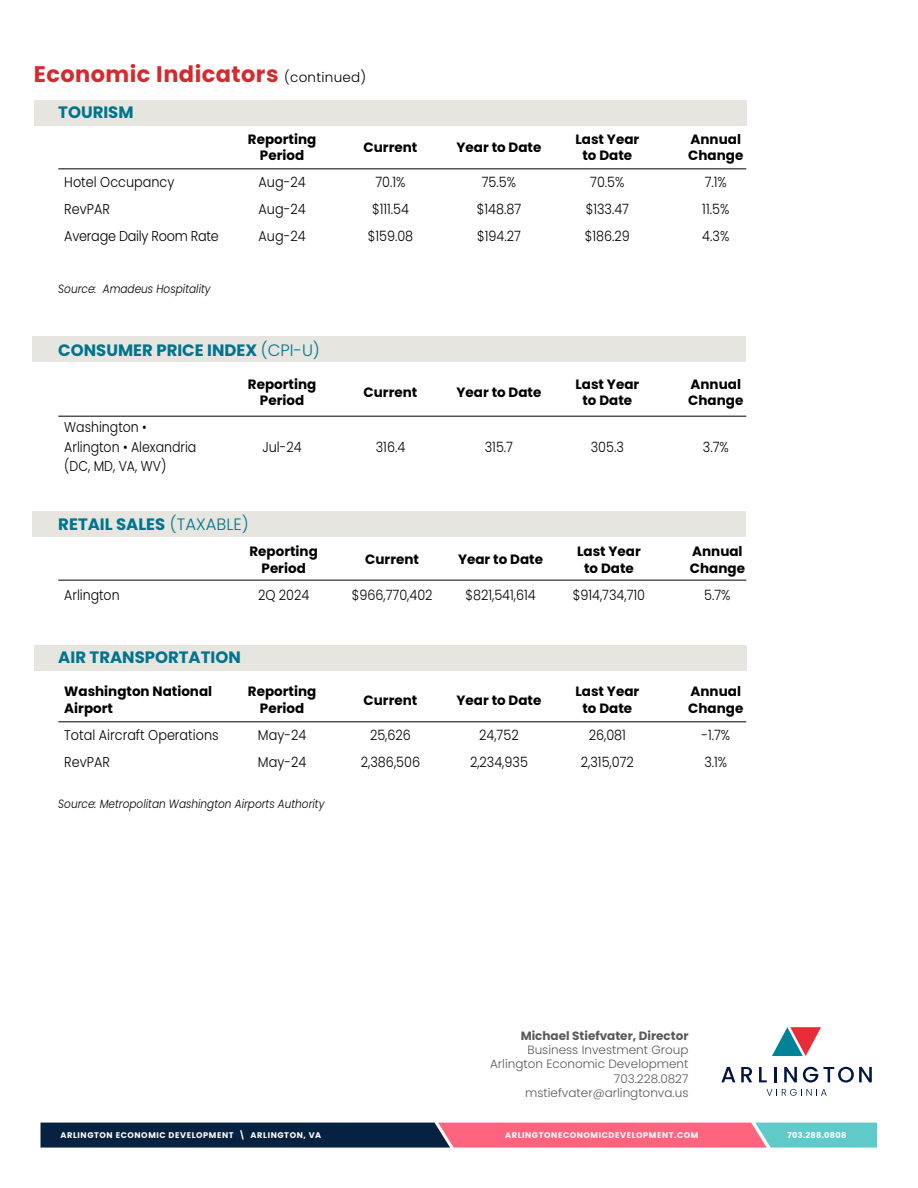
<style>
.page{position:relative;width:918px;height:1188px;background:#fff}
.page>*{position:absolute;margin:0;border:0;box-sizing:border-box;transform-origin:0 0}
.t1{font:700 22.5px "Poppins";letter-spacing:.02em;color:#d52a2f}
.t2{font:700 16.5px "Poppins";color:#00748d}
.t3{font:300 14.25px "Poppins";color:#000;scale:.9 1}
.t4{font:300 14.25px/19.5px "Poppins";color:#000;scale:.88 1}
.t5{font:300 14.25px "Poppins";letter-spacing:-.02em;color:#000;scale:.9 1}
.t6{font:700 13.5px/16.5px "Poppins";color:#000;text-align:center}
.t7{font:300 12px/14.4px "Poppins";color:#58595b;text-align:right}
.t8{font:italic 300 12px "Poppins";color:#000;scale:.88 1}
.t9{font:700 12px "Poppins";color:#58595b}
.t10{font:700 8.25px "Poppins";letter-spacing:.07em;color:#fff}
.t11{font:700 8.25px "Poppins";letter-spacing:.03em;color:#fff}
.s1{font-weight:300;font-size:13.5px;color:#000}
.s2{font-weight:300}
</style>
<div class="page">
<svg style="left:40px;top:1123px;width:837px;height:25px;background:#74566e"></svg>
<svg style="left:767px;top:1089px;width:60px;height:7px"></svg>
<svg style="left:721px;top:1067px;width:14px;height:15px"></svg>
<svg style="left:741px;top:1067px;width:11px;height:15px"></svg>
<svg style="left:759px;top:1067px;width:8px;height:15px"></svg>
<svg style="left:774px;top:1067px;width:2px;height:15px"></svg>
<svg style="left:784px;top:1067px;width:13px;height:15px"></svg>
<svg style="left:803px;top:1067px;width:69px;height:16px"></svg>
<svg style="left:772px;top:1027px;width:49px;height:29px"></svg>
<div style="left:34px;top:100px;width:712px;height:26px;background:#e6e5df"></div>
<div style="left:32px;top:336px;width:714px;height:26px;background:#e6e5df"></div>
<div style="left:32px;top:511px;width:714px;height:26px;background:#e6e5df"></div>
<div style="left:34px;top:645px;width:712px;height:26px;background:#e6e5df"></div>
<hr style="left:58px;top:168px;width:688px;height:1px;background:#000">
<hr style="left:58px;top:416px;width:688px;height:1px;background:#000">
<hr style="left:58px;top:580px;width:688px;height:1px;background:#000">
<hr style="left:58px;top:721px;width:688px;height:1px;background:#000">
<h1 class="t1" style="left:34px;top:61px;width:334px">Economic Indicators <span class="s1">(continued)</span></h1>
<p class="t2" style="left:58px;top:102px;width:77px">TOURISM</p>
<p class="t6" style="left:248px;top:131px;width:70px">Reporting<br>Period</p>
<p class="t6" style="left:364px;top:139px;width:55px">Current</p>
<p class="t6" style="left:457px;top:139px;width:86px">Year to Date</p>
<p class="t6" style="left:575px;top:131px;width:65px">Last Year to Date</p>
<p class="t6" style="left:688px;top:131px;width:57px;text-align:left">Annual<br>Change</p>
<p class="t3" style="left:64px;top:174px;width:124px">Hotel Occupancy</p>
<p class="t3" style="left:259px;top:174px;width:54px">Aug-24</p>
<p class="t3" style="left:375px;top:174px;width:35px">70.1%</p>
<p class="t3" style="left:482px;top:174px;width:40px">75.5%</p>
<p class="t3" style="left:590px;top:174px;width:40px">70.5%</p>
<p class="t3" style="left:705px;top:174px;width:26px">7.1%</p>
<p class="t3" style="left:64px;top:201px;width:52px">RevPAR</p>
<p class="t3" style="left:259px;top:201px;width:54px">Aug-24</p>
<p class="t3" style="left:372px;top:201px;width:43px">$111.54</p>
<p class="t3" style="left:477px;top:201px;width:51px">$148.87</p>
<p class="t3" style="left:586px;top:201px;width:50px">$133.47</p>
<p class="t3" style="left:702px;top:201px;width:32px">11.5%</p>
<p class="t5" style="left:64px;top:228px;width:173px">Average Daily Room Rate</p>
<p class="t3" style="left:259px;top:228px;width:54px">Aug-24</p>
<p class="t3" style="left:368px;top:228px;width:52px">$159.08</p>
<p class="t3" style="left:477px;top:228px;width:50px">$194.27</p>
<p class="t3" style="left:585px;top:228px;width:52px">$186.29</p>
<p class="t3" style="left:702px;top:228px;width:32px">4.3%</p>
<p class="t8" style="left:58px;top:282px;width:175px">Source: Amadeus Hospitality</p>
<p class="t2" style="left:58px;top:341px;width:263px">CONSUMER PRICE INDEX <span class="s2">(CPI-U)</span></p>
<p class="t6" style="left:248px;top:376px;width:70px">Reporting<br>Period</p>
<p class="t6" style="left:364px;top:384px;width:55px">Current</p>
<p class="t6" style="left:457px;top:384px;width:86px">Year to Date</p>
<p class="t6" style="left:575px;top:376px;width:65px">Last Year to Date</p>
<p class="t6" style="left:688px;top:376px;width:57px;text-align:left">Annual<br>Change</p>
<p class="t4" style="left:64px;top:418px;width:152px">Washington •<br>Arlington • Alexandria (DC, MD, VA, WV)</p>
<p class="t3" style="left:262px;top:439px;width:45px">Jul-24</p>
<p class="t3" style="left:376px;top:439px;width:34px">316.4</p>
<p class="t3" style="left:485px;top:439px;width:33px">315.7</p>
<p class="t3" style="left:591px;top:439px;width:38px">305.3</p>
<p class="t3" style="left:703px;top:439px;width:30px">3.7%</p>
<p class="t2" style="left:58px;top:515px;width:192px">RETAIL SALES <span class="s2">(TAXABLE)</span></p>
<p class="t6" style="left:250px;top:543px;width:70px">Reporting<br>Period</p>
<p class="t6" style="left:365px;top:551px;width:55px">Current</p>
<p class="t6" style="left:458px;top:551px;width:86px">Year to Date</p>
<p class="t6" style="left:577px;top:543px;width:65px">Last Year to Date</p>
<p class="t6" style="left:690px;top:543px;width:57px;text-align:left">Annual<br>Change</p>
<p class="t4" style="left:64px;top:585px;width:64px">Arlington</p>
<p class="t3" style="left:258px;top:586px;width:59px">2Q 2024</p>
<p class="t3" style="left:352px;top:586px;width:91px">$966,770,402</p>
<p class="t3" style="left:465px;top:586px;width:80px">$821,541,614</p>
<p class="t3" style="left:573px;top:586px;width:82px">$914,734,710</p>
<p class="t3" style="left:704px;top:586px;width:31px">5.7%</p>
<p class="t2" style="left:58px;top:648px;width:184px">AIR TRANSPORTATION</p>
<p class="t6" style="left:64px;top:683px;width:149px;text-align:left">Washington National<br>Airport</p>
<p class="t6" style="left:248px;top:683px;width:70px">Reporting<br>Period</p>
<p class="t6" style="left:364px;top:692px;width:55px">Current</p>
<p class="t6" style="left:457px;top:692px;width:86px">Year to Date</p>
<p class="t6" style="left:575px;top:683px;width:65px">Last Year to Date</p>
<p class="t6" style="left:688px;top:683px;width:57px;text-align:left">Annual<br>Change</p>
<p class="t3" style="left:64px;top:726px;width:173px">Total Aircraft Operations</p>
<p class="t3" style="left:258px;top:726px;width:55px">May-24</p>
<p class="t3" style="left:370px;top:726px;width:47px">25,626</p>
<p class="t3" style="left:479px;top:726px;width:45px">24,752</p>
<p class="t3" style="left:589px;top:726px;width:43px">26,081</p>
<p class="t3" style="left:701px;top:726px;width:34px">-1.7%</p>
<p class="t3" style="left:64px;top:753px;width:52px">RevPAR</p>
<p class="t3" style="left:258px;top:753px;width:55px">May-24</p>
<p class="t3" style="left:361px;top:753px;width:67px">2,386,506</p>
<p class="t3" style="left:470px;top:753px;width:66px">2,234,935</p>
<p class="t3" style="left:581px;top:753px;width:60px">2,315,072</p>
<p class="t3" style="left:704px;top:753px;width:27px">3.1%</p>
<p class="t8" style="left:58px;top:797px;width:304px">Source: Metropolitan Washington Airports Authority</p>
<p class="t9" style="left:521px;top:1029px;width:169px">Michael Stiefvater, Director</p>
<p class="t7" style="left:490px;top:1043px;width:200px">Business Investment Group<br>Arlington Economic Development<br>703.228.0827 mstiefvater@arlingtonva.us</p>
<p class="t10" style="left:61px;top:1131px;width:262px">ARLINGTON ECONOMIC DEVELOPMENT \ ARLINGTON, VA</p>
<p class="t10" style="left:505px;top:1131px;width:195px">ARLINGTONECONOMICDEVELOPMENT.COM</p>
<p class="t11" style="left:788px;top:1131px;width:60px">703.288.0808</p>
</div>
